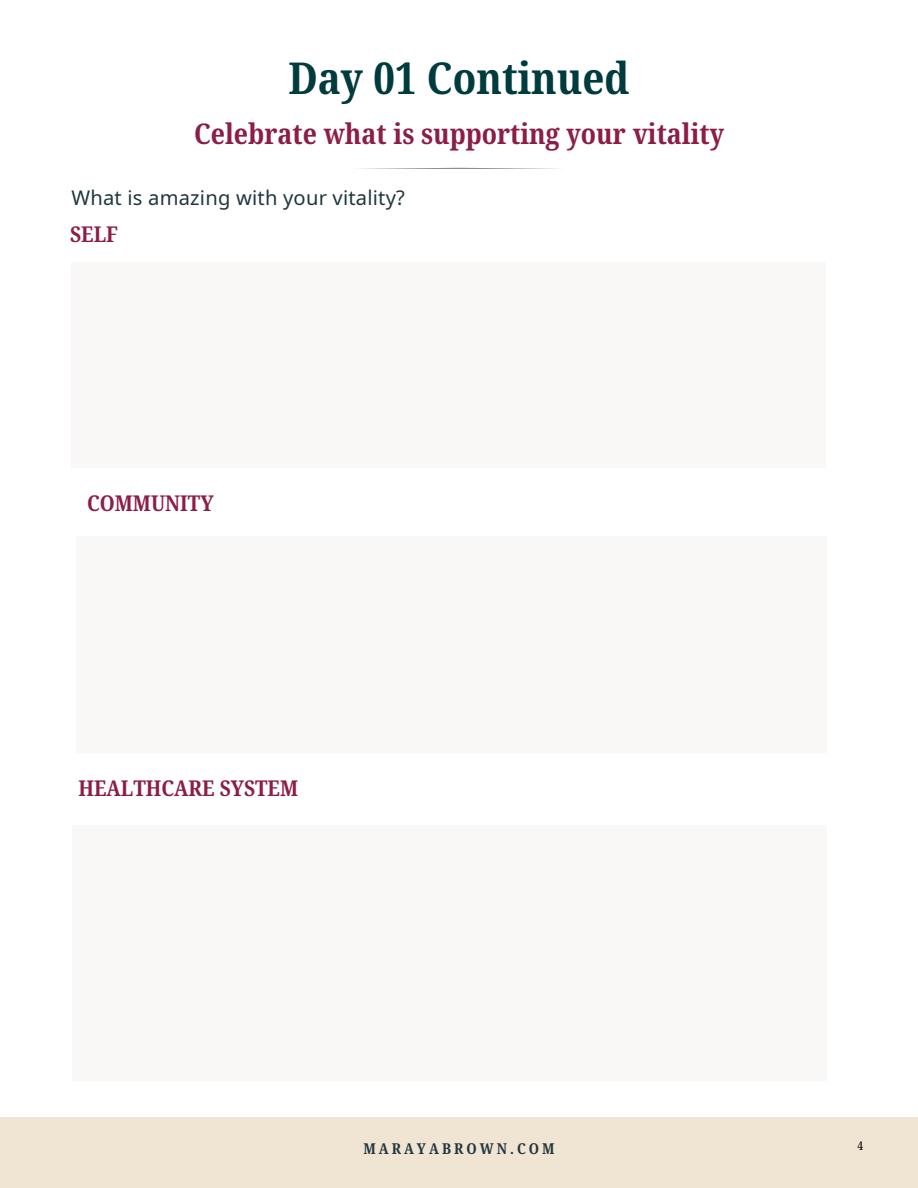
<style>
.page{position:relative;width:918px;height:1188px;background:#fff}
.page>*{position:absolute;margin:0;border:0;box-sizing:border-box;transform-origin:0 0}
.t1{font:700 43.95px "Noto Serif Ethiopic Condensed";color:#003b3e}
.t2{font:700 28.5px "Noto Serif Ethiopic Condensed";color:#8c1d47}
.t3{font:700 21.75px "Noto Serif Ethiopic Condensed";color:#8c1d47}
.t4{font:20.1px "Noto Sans Osage";letter-spacing:.01em;color:#21363e}
.t5{font:700 15px "Noto Serif Ethiopic Condensed";letter-spacing:.2em;color:#21363e}
.t6{font:12px "Noto Serif Ethiopic Condensed";color:#000}
</style>
<div class="page">
<svg style="left:360px;top:168px;width:198px;height:1px"></svg>
<div style="left:0;top:1117px;width:918px;height:71px;background:#f0e4d2"></div>
<div style="left:71px;top:262px;width:755px;height:206px;background:#faf8f6"></div>
<div style="left:76px;top:537px;width:750px;height:216px;background:#faf8f6"></div>
<div style="left:72px;top:825px;width:754px;height:256px;background:#faf8f6"></div>
<h2 class="t1" style="left:288px;top:47px;width:343px">Day 01 Continued</h2>
<h1 class="t2" style="left:194px;top:114px;width:531px">Celebrate what is supporting your vitality</h1>
<h4 class="t4" style="left:71px;top:183px;width:335px">What is amazing with your vitality?</h4>
<h3 class="t3" style="left:70px;top:219px;width:49px">SELF</h3>
<h3 class="t3" style="left:87px;top:488px;width:128px">COMMUNITY</h3>
<p class="t3" style="left:79px;top:773px;width:221px">HEALTHCARE SYSTEM</p>
<p class="t5" style="left:363px;top:1138px;width:193px">MARAYABROWN.COM</p>
<h3 class="t6" style="left:857px;top:1137px;width:7px">4</h3>
</div>
